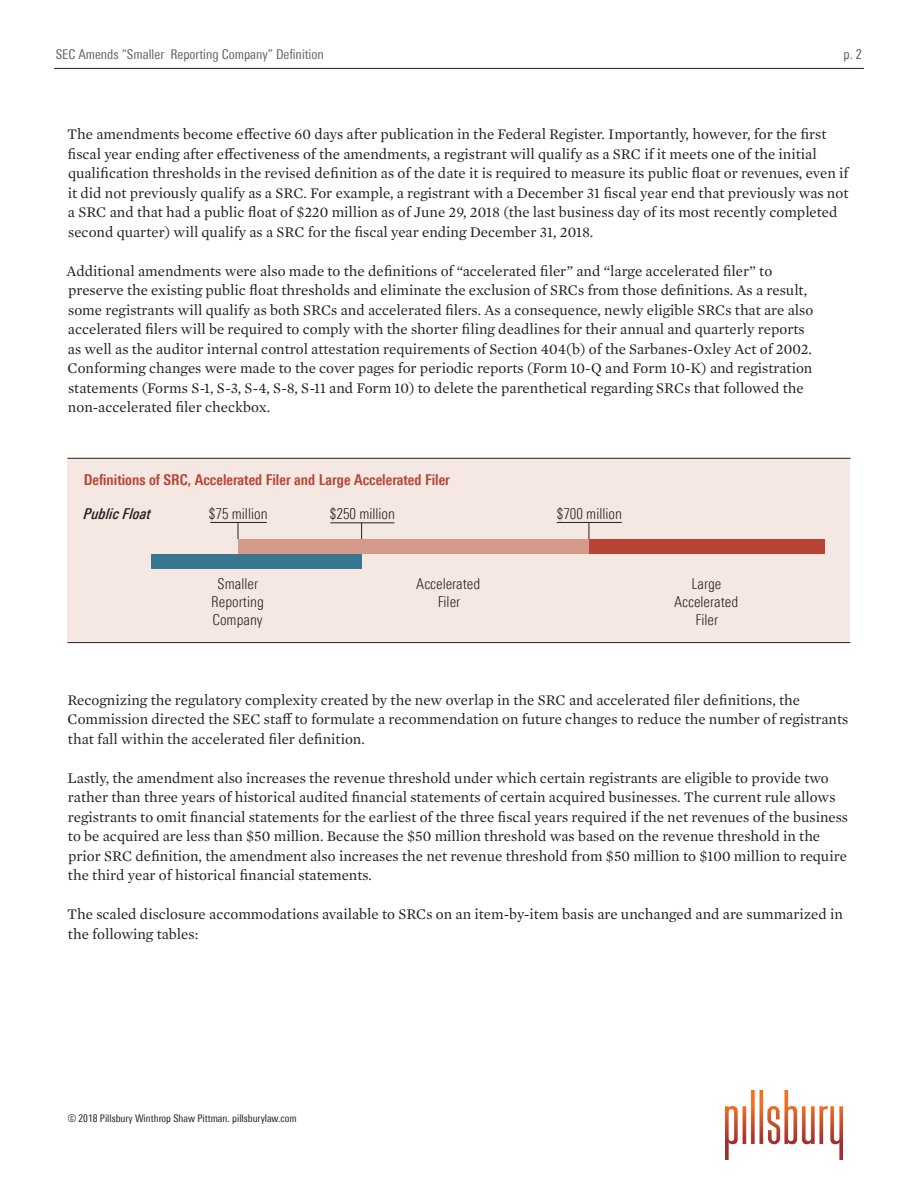
<style>
.page{position:relative;width:918px;height:1188px;background:#fff}
.page>*{position:absolute;margin:0;border:0;box-sizing:border-box;transform-origin:0 0}
.t1{font:15px/19.5px "Mercury Text G1";color:#231f20}
.t2{font:300 condensed 15px/18px "Univers Next Pro";color:#231f20;text-align:center}
.t3{font:700 condensed 15px "Univers Next Pro";color:#b74435}
.t4{font:italic 500 condensed 15px "Univers Next Pro";color:#231f20}
.t5{font:condensed 13.5px "Univers Next Pro";color:#636366}
.t6{font:condensed 10.5px "Univers Next Pro";color:#231f20}
</style>
<div class="page">
<img style="left:726px;top:1090px;width:116px;height:69px">
<div style="left:68px;top:458px;width:782px;height:184px;background:#f5e8e2"></div>
<hr style="left:68px;top:458px;width:782px;height:1px;background:#231f20">
<hr style="left:68px;top:642px;width:782px;height:1px;background:#231f20">
<div style="left:151px;top:554px;width:211px;height:14px;background:#377792"></div>
<svg style="left:238px;top:523px;width:1px;height:16px"></svg>
<hr style="left:210px;top:522px;width:57px;height:1px;background:#231f20">
<svg style="left:361px;top:523px;width:1px;height:16px"></svg>
<hr style="left:330px;top:522px;width:64px;height:1px;background:#231f20">
<svg style="left:589px;top:523px;width:1px;height:16px"></svg>
<hr style="left:557px;top:522px;width:65px;height:1px;background:#231f20">
<div style="left:589px;top:539px;width:236px;height:15px;background:#b74435"></div>
<div style="left:238px;top:539px;width:351px;height:15px;background:#d59a8b"></div>
<hr style="left:54px;top:68px;width:810px;height:1px;background:#231f20">
<p class="t5" style="left:56px;top:46px;width:246px">SEC Amends “Smaller Reporting Company” Definitio</p>
<p class="t5" style="left:844px;top:46px;width:20px">p. 2</p>
<p class="t1" style="left:67px;top:124px;width:783px">The amendments become effective 60 days after publication in the Federal Register. Importantly, however, for the first fiscal year ending after effectiveness of the amendments, a registrant will qualify as a SRC if it meets one of the initial qualification thresholds in the revised definition as of the date it is required to measure its public float or revenues, even if it did not previously qualify as a SRC. For example, a registrant with a December 31 fiscal year end that previously was not a SRC and that had a public float of $220 million as of June 29, 2018 (the last business day of its most recently completed second quarter) will qualify as a SRC for the fiscal year ending December 31, 2018.</p>
<p class="t1" style="left:66px;top:260px;width:748px">Additional amendments were also made to the definitions of “accelerated filer” and “large accelerated filer” to preserve the existing public float thresholds and eliminate the exclusion of SRCs from those definitions. As a result, some registrants will qualify as both SRCs and accelerated filers. As a consequence, newly eligible SRCs that are also accelerated filers will be required to comply with the shorter filing deadlines for their annual and quarterly reports as well as the auditor internal control attestation requirements of Section 404(b) of the Sarbanes-Oxley Act of 2002.<br>Conforming changes were made to the cover pages for periodic reports (Form 10-Q and Form 10-K) and registration statements (Forms S-1, S-3, S-4, S-8, S-11 and Form 10) to delete the parenthetical regarding SRCs that followed the non-accelerated filer checkbox.</p>
<p class="t3" style="left:84px;top:470px;width:368px">Definitions of SRC, Accelerated Filer and Large Accelerated Filer</p>
<p class="t4" style="left:84px;top:504px;width:69px">Public Float</p>
<p class="t2" style="left:209px;top:504px;width:60px">$75 million</p>
<p class="t2" style="left:330px;top:504px;width:67px">$250 million</p>
<p class="t2" style="left:557px;top:504px;width:67px">$700 million</p>
<p class="t2" style="left:211px;top:574px;width:54px">Smaller<br>Reporting<br>Company</p>
<p class="t2" style="left:416px;top:574px;width:66px">Accelerated<br>Filer</p>
<p class="t2" style="left:674px;top:574px;width:66px">Large<br>Accelerated<br>Filer</p>
<p class="t1" style="left:68px;top:689px;width:782px">Recognizing the regulatory complexity created by the new overlap in the SRC and accelerated filer definitions, the<br>Commission directed the SEC staff to formulate a recommendation on future changes to reduce the number of registrants that fall within the accelerated filer definition.</p>
<p class="t1" style="left:68px;top:767px;width:782px">Lastly, the amendment also increases the revenue threshold under which certain registrants are eligible to provide two rather than three years of historical audited financial statements of certain acquired businesses. The current rule allows registrants to omit financial statements for the earliest of the three fiscal years required if the net revenues of the business to be acquired are less than $50 million. Because the $50 million threshold was based on the revenue threshold in the prior SRC definition, the amendment also increases the net revenue threshold from $50 million to $100 million to require the third year of historical financial statements.</p>
<p class="t1" style="left:67px;top:904px;width:777px">The scaled disclosure accommodations available to SRCs on an item-by-item basis are unchanged and are summarized in the following tables:</p>
<p class="t6" style="left:68px;top:1112px;width:231px">© 2018 Pillsbury Winthrop Shaw Pittman. pillsburylaw.com</p>
</div>
